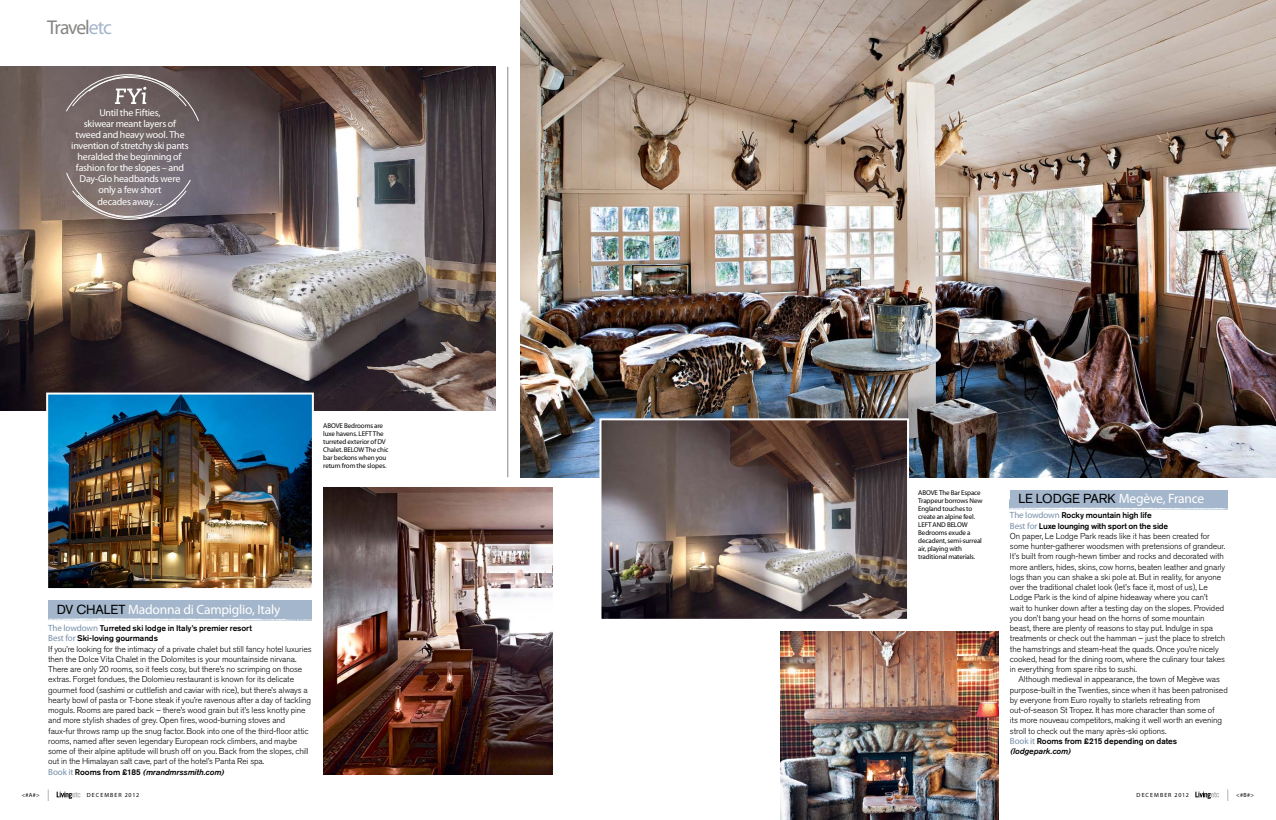
<style>
.page{position:relative;width:1276px;height:820px;background:#fff}
.page>*{position:absolute;margin:0;border:0;box-sizing:border-box;transform-origin:0 0}
.t1{font:20px "Myriad Pro";letter-spacing:-.055em;color:#858584}
.t2{font:13.5px "Myriad Pro";letter-spacing:-.015em;color:#fff}
.t3{font:10px/11px "Myriad Pro";letter-spacing:-.02em;color:#fff;text-align:center}
.t4{font:300 8.5px/10.3px "Akzidenz Grotesk BE";letter-spacing:-.01em;color:#000}
.t5{font:500 8.2px/10.2px "Akzidenz Grotesk BE";letter-spacing:-.01em;color:#000}
.t6{font:italic 500 8.2px "Akzidenz Grotesk BE";letter-spacing:-.01em;color:#000}
.t7{font:7px/8px "Myriad Pro";letter-spacing:-.02em;color:#000}
.t8{font:6px "Myriad Pro";letter-spacing:.17em;color:#000}
.s1{color:#a4b6cb}
.s2{font-family:"Akzidenz Grotesk BE";font-size:13px;color:#000}
.s3{font-family:"Myriad Pro";font-weight:400;font-size:9px;color:#768fa8}
.s4{font-family:"Myriad Pro";font-weight:400;font-style:normal;font-size:9px;color:#768fa8}
.s5{font-style:normal}
.s6{font-style:italic}
</style>
<div class="page">
<svg style="left:57px;top:791px;width:24px;height:7px"></svg>
<svg style="left:1195px;top:791px;width:24px;height:7px"></svg>
<img style="left:0;top:67px;width:495px;height:343px">
<img style="left:49px;top:395px;width:262px;height:192px">
<div style="left:46px;top:392px;width:268px;height:198px;border:2px solid #fff"></div>
<img style="left:323px;top:487px;width:229px;height:287px">
<img style="left:520px;top:0;width:756px;height:477px">
<img style="left:602px;top:421px;width:304px;height:196px">
<div style="left:599px;top:418px;width:310px;height:202px;border:2px solid #fff"></div>
<img style="left:780px;top:631px;width:218px;height:188px">
<div style="left:48px;top:600px;width:264px;height:15px;background:#a4b6cb"></div>
<img style="left:48px;top:615px;width:264px;height:6px">
<div style="left:1010px;top:489px;width:217px;height:15px;background:#a4b6cb"></div>
<img style="left:1010px;top:504px;width:217px;height:6px">
<hr style="left:507px;top:67px;width:1px;height:410px;background:#858584">
<svg style="left:66px;top:172px;width:125px;height:50px;background:#817678"></svg>
<svg style="left:65px;top:71px;width:134px;height:51px;background:#766a6a"></svg>
<h1 class="t1" style="left:47px;top:15px;width:66px">Travel<span class="s1">etc</span></h1>
<p class="t3" style="left:71px;top:107px;width:119px">Until the Fifties,<br>skiwear meant layers of tweed and heavy wool. The invention of stretchy ski pants heralded the beginning of fashion for the slopes – and<br>Day-Glo headbands were only a few short<br>decades away…</p>
<p class="t7" style="left:323px;top:421px;width:67px">ABOVE Bedrooms are luxe havens. LEFT The turreted exterior of DV<br>Chalet. BELOW The chic bar beckons when you return from the slopes.</p>
<h2 class="t2" style="left:57px;top:601px;width:225px"><span class="s2">DV CHalet</span> Madonna di Campiglio, Italy</h2>
<p class="t5" style="left:48px;top:622px;width:205px"><span class="s3">The lowdown</span> Turreted ski lodge in Italy’s premier resort<br><span class="s3">Best for</span> Ski-loving gourmands</p>
<p class="t4" style="left:48px;top:643px;width:265px">If you’re looking for the intimacy of a private chalet but still fancy hotel luxuries then the Dolce Vita Chalet in the Dolomites is your mountainside nirvana.<br>There are only 20 rooms, so it feels cosy, but there’s no scrimping on those extras. Forget fondues, the Dolomieu restaurant is known for its delicate gourmet food (sashimi or cuttlefish and caviar with rice), but there’s always a hearty bowl of pasta or T-bone steak if you’re ravenous after a day of tackling moguls. Rooms are pared back – there’s wood grain but it’s less knotty pine and more stylish shades of grey. Open fires, wood-burning stoves and faux-fur throws ramp up the snug factor. Book into one of the third-floor attic rooms, named after seven legendary European rock climbers, and maybe some of their alpine aptitude will brush off on you. Back from the slopes, chill out in the Himalayan salt cave, part of the hotel’s Panta Rei spa.</p>
<p class="t6" style="left:48px;top:766px;width:178px"><span class="s4">Book it</span> <span class="s5">Rooms from £185</span> (mrandmrssmith.com)</p>
<p class="t7" style="left:918px;top:488px;width:66px">ABOVE The Bar Espace<br>Trappeur borrows New<br>England touches to create an alpine feel.<br>LEFT AND BELOW<br>Bedrooms exude a decadent, semi-surreal air, playing with traditional materials.</p>
<h2 class="t2" style="left:1018px;top:490px;width:187px"><span class="s2">LE LODGE PARK</span> Megève, France</h2>
<p class="t5" style="left:1010px;top:510px;width:160px"><span class="s3">The lowdown</span> Rocky mountain high life<br><span class="s3">Best for</span> Luxe lounging with sport on the side</p>
<p class="t4" style="left:1010px;top:530px;width:217px">On paper, Le Lodge Park reads like it has been created for some hunter-gatherer woodsmen with pretensions of grandeur.<br>It’s built from rough-hewn timber and rocks and decorated with more antlers, hides, skins, cow horns, beaten leather and gnarly logs than you can shake a ski pole at. But in reality, for anyone over the traditional chalet look (let’s face it, most of us), Le Lodge Park is the kind of alpine hideaway where you can’t<br>wait to hunker down after a testing day on the slopes. Provided you don’t bang your head on the horns of some mountain beast, there are plenty of reasons to stay put. Indulge in spa treatments or check out the hamman – just the place to stretch the hamstrings and steam-heat the quads. Once you’re nicely cooked, head for the dining room, where the culinary tour takes in everything from spare ribs to sushi.</p>
<p class="t4" style="left:1010px;top:674px;width:219px;text-indent:8px">Although medieval in appearance, the town of Megève was purpose-built in the Twenties, since when it has been patronised by everyone from Euro royalty to starlets retreating from out-of-season St Tropez. It has more character than some of<br>its more nouveau competitors, making it well worth an evening stroll to check out the many après-ski options.</p>
<p class="t5" style="left:1010px;top:735px;width:169px"><span class="s3">Book it</span> Rooms from £215 depending on dates <span class="s6">(lodgepark.com)</span></p>
<p class="t8" style="left:87px;top:791px;width:54px">DECEMBER 2012</p>
<p class="t8" style="left:1136px;top:791px;width:54px">DECEMBER 2012</p>
<p class="t8" style="left:22px;top:791px;width:19px">&lt;#A#&gt;</p>
<p class="t8" style="left:1236px;top:791px;width:19px">&lt;#B#&gt;</p>
</div>
